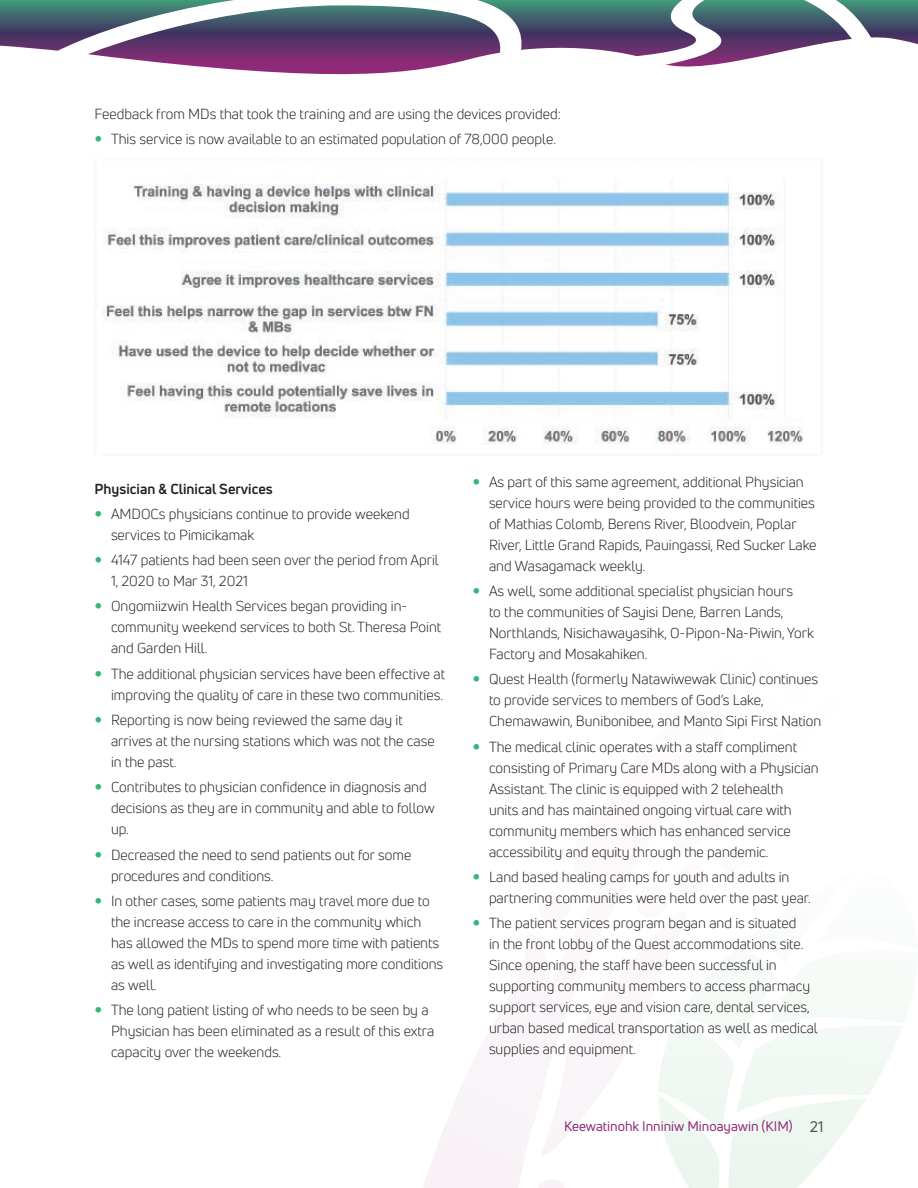
<style>
.page{position:relative;width:918px;height:1188px;background:#fff}
.page>*{position:absolute;margin:0;border:0;box-sizing:border-box;transform-origin:0 0}
.body{font:14.25px/21px "Uni Neue";color:#231f20}
.body-2{font:700 14.25px "Uni Neue";color:#231f20}
.t1{font:13.5px "Uni Neue";color:#8f2a79}
.s1{font-size:15px;color:#505052}
</style>
<div class="page">
<svg style="left:0;top:0;width:918px;height:49px"></svg>
<svg style="left:38px;top:0;width:496px;height:75px"></svg>
<svg style="left:568px;top:0;width:324px;height:67px"></svg>
<svg style="left:424px;top:1018px;width:110px;height:170px;fill:#f9f4f8"></svg>
<svg style="left:534px;top:1008px;width:372px;height:180px"></svg>
<img style="left:94px;top:182px;width:709px;height:262px">
<p class="body" style="left:94px;top:103px;width:468px">Feedback from MDs that took the training and are using the devices provided:</p>
<p class="body" style="left:111px;top:128px;width:447px">This service is now available to an estimated population of 78,000 people.</p>
<p class="body-2" style="left:94px;top:479px;width:180px">Physician &amp; Clinical Services</p>
<p class="body" style="left:111px;top:503px;width:300px">AMDOCs physicians continue to provide weekend services to Pimicikamak</p>
<p class="body" style="left:111px;top:550px;width:329px">4147 patients had been seen over the period from April<br>1, 2020 to Mar 31, 2021</p>
<p class="body" style="left:111px;top:596px;width:332px">Ongomiizwin Health Services began providing in&shy;community weekend services to both St. Theresa Point and Garden Hill.</p>
<p class="body" style="left:111px;top:663px;width:336px">The additional physician services have been effective at improving the quality of care in these two communities.</p>
<p class="body" style="left:111px;top:709px;width:325px">Reporting is now being reviewed the same day it arrives at the nursing stations which was not the case in the past.</p>
<p class="body" style="left:111px;top:777px;width:325px">Contributes to physician confidence in diagnosis and decisions as they are in community and able to follow up.</p>
<p class="body" style="left:111px;top:844px;width:302px">Decreased the need to send patients out for some procedures and conditions.</p>
<p class="body" style="left:111px;top:890px;width:334px">In other cases, some patients may travel more due to the increase access to care in the community which has allowed the MDs to spend more time with patients as well as identifying and investigating more conditions as well.</p>
<p class="body" style="left:111px;top:1000px;width:325px">The long patient listing of who needs to be seen by a<br>Physician has been eliminated as a result of this extra capacity over the weekends.</p>
<p class="body" style="left:489px;top:471px;width:329px">As part of this same agreement, additional Physician service hours were being provided to the communities of Mathias Colomb, Berens River, Bloodvein, Poplar River, Little Grand Rapids, Pauingassi, Red Sucker Lake and Wasagamack weekly.</p>
<p class="body" style="left:489px;top:580px;width:327px">As well, some additional specialist physician hours<br>to the communities of Sayisi Dene, Barren Lands, Northlands, Nisichawayasihk, O-Pipon-Na-Piwin, York Factory and Mosakahiken.</p>
<p class="body" style="left:489px;top:669px;width:334px">Quest Health (formerly Natawiwewak Clinic) continues to provide services to members of God’s Lake,<br>Chemawawin, Bunibonibee, and Manto Sipi First Nation</p>
<p class="body" style="left:489px;top:736px;width:331px">The medical clinic operates with a staff compliment consisting of Primary Care MDs along with a Physician Assistant. The clinic is equipped with 2 telehealth<br>units and has maintained ongoing virtual care with community members which has enhanced service accessibility and equity through the pandemic.</p>
<p class="body" style="left:489px;top:866px;width:324px">Land based healing camps for youth and adults in partnering communities were held over the past year.</p>
<p class="body" style="left:489px;top:913px;width:330px">The patient services program began and is situated<br>in the front lobby of the Quest accommodations site.<br>Since opening, the staff have been successful in supporting community members to access pharmacy support services, eye and vision care, dental services, urban based medical transportation as well as medical supplies and equipment.</p>
<p class="t1" style="left:564px;top:1117px;width:261px">Keewatinohk Inniniw Minoayawin (KIM) <span class="s1">21</span></p>
</div>
